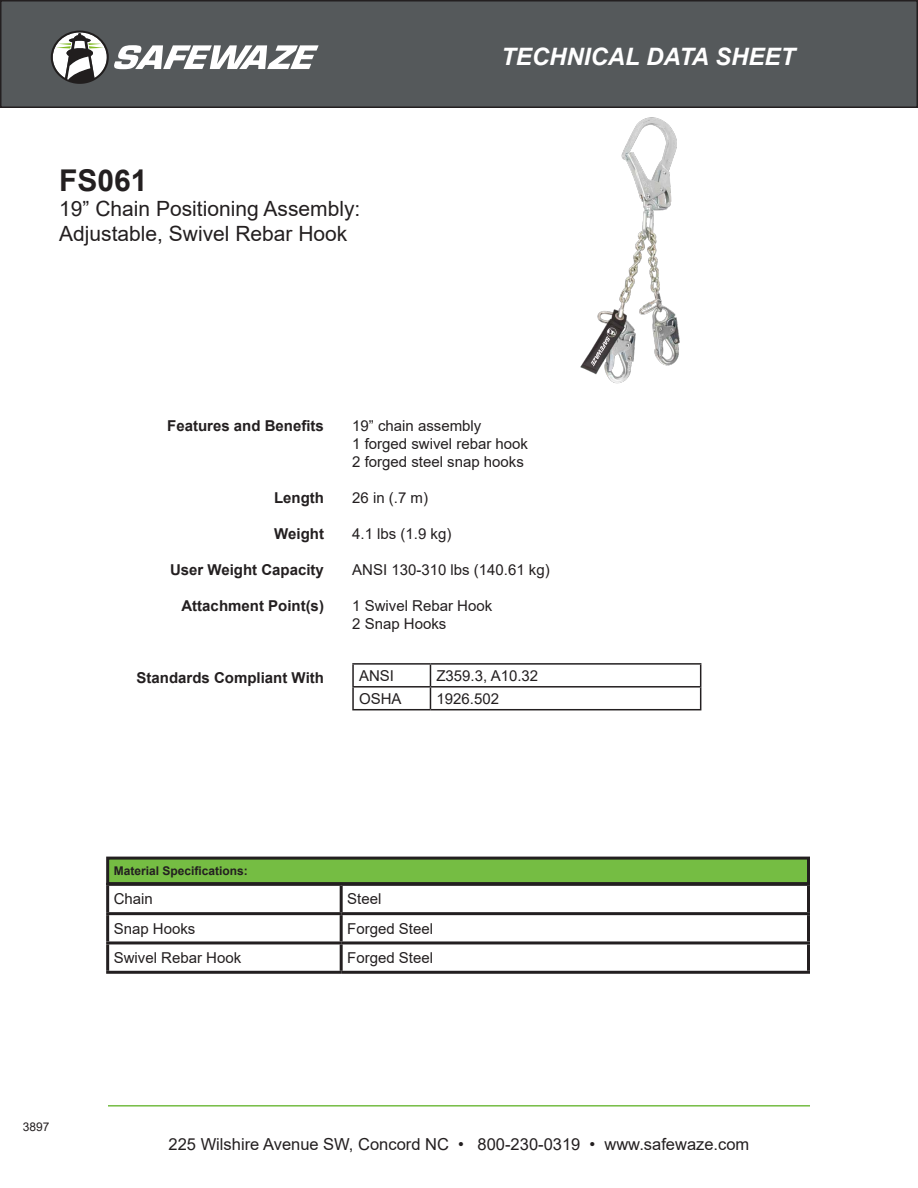
<style>
.page{position:relative;width:918px;height:1188px;background:#fff}
.page>*{position:absolute;margin:0;border:0;box-sizing:border-box;transform-origin:0 0}
.t1{font:700 30px "Arial";color:#231f20}
.t2{font:italic 700 24px "Arial";color:#fff}
.t3{font:21px "Arial";color:#231f20}
.t4{font:16.5px "Arial";color:#231f20}
.t5{font:15px "Arial";color:#231f20}
.t6{font:700 15px "Arial";color:#231f20}
.t7{font:700 12px "Arial";color:#231f20}
.t8{font:12px "Arial";color:#231f20}
</style>
<div class="page">
<div style="left:1px;top:1px;width:916px;height:106px;background:#55595b"></div>
<div style="left:0;top:0;width:918px;height:108px;border:2px solid #231f20"></div>
<svg style="left:51px;top:31px;width:268px;height:53px"></svg>
<hr style="left:108px;top:1105px;width:702px;height:2px;background:#75bd43">
<img style="left:580px;top:117px;width:100px;height:267px">
<hr style="left:106px;top:883px;width:235px;height:3px;background:#231f20">
<hr style="left:106px;top:886px;width:3px;height:26px;background:#231f20">
<hr style="left:341px;top:883px;width:469px;height:3px;background:#231f20">
<hr style="left:340px;top:886px;width:3px;height:26px;background:#231f20">
<hr style="left:807px;top:886px;width:3px;height:26px;background:#231f20">
<hr style="left:106px;top:912px;width:235px;height:3px;background:#231f20">
<hr style="left:106px;top:915px;width:3px;height:26px;background:#231f20">
<hr style="left:341px;top:912px;width:469px;height:3px;background:#231f20">
<hr style="left:340px;top:915px;width:3px;height:26px;background:#231f20">
<hr style="left:807px;top:915px;width:3px;height:26px;background:#231f20">
<hr style="left:106px;top:941px;width:235px;height:3px;background:#231f20">
<hr style="left:106px;top:944px;width:3px;height:27px;background:#231f20">
<hr style="left:341px;top:941px;width:469px;height:3px;background:#231f20">
<hr style="left:340px;top:944px;width:3px;height:27px;background:#231f20">
<hr style="left:807px;top:944px;width:3px;height:27px;background:#231f20">
<hr style="left:106px;top:971px;width:235px;height:3px;background:#231f20">
<hr style="left:341px;top:971px;width:469px;height:3px;background:#231f20">
<div style="left:108px;top:858px;width:700px;height:26px;background:#75bd43"></div>
<div style="left:106px;top:857px;width:704px;height:28px;border:3px solid #231f20"></div>
<hr style="left:352px;top:663px;width:78px;height:2px;background:#231f20">
<hr style="left:352px;top:665px;width:2px;height:21px;background:#231f20">
<hr style="left:430px;top:663px;width:271px;height:2px;background:#231f20">
<hr style="left:352px;top:686px;width:78px;height:2px;background:#231f20">
<hr style="left:352px;top:688px;width:2px;height:21px;background:#231f20">
<hr style="left:430px;top:686px;width:271px;height:2px;background:#231f20">
<svg style="left:430px;top:665px;width:1px;height:44px"></svg>
<svg style="left:700px;top:665px;width:1px;height:44px"></svg>
<hr style="left:352px;top:709px;width:78px;height:1px;background:#231f20">
<hr style="left:430px;top:709px;width:271px;height:1px;background:#231f20">
<p class="t1" style="left:59px;top:159px;width:90px">FS061</p>
<p class="t3" style="left:59px;top:194px;width:303px">19” Chain Positioning Assembly:</p>
<p class="t3" style="left:59px;top:219px;width:290px">Adjustable, Swivel Rebar Hook</p>
<h2 class="t2" style="left:501px;top:40px;width:295px">TECHNICAL DATA SHEET</h2>
<p class="t8" style="left:23px;top:1118px;width:28px">3897</p>
<p class="t6" style="left:167px;top:416px;width:158px">Features and Benefits</p>
<p class="t6" style="left:274px;top:488px;width:51px">Length</p>
<p class="t6" style="left:274px;top:524px;width:51px">Weight</p>
<p class="t6" style="left:170px;top:560px;width:155px">User Weight Capacity</p>
<p class="t6" style="left:182px;top:596px;width:144px">Attachment Point(s)</p>
<p class="t6" style="left:137px;top:668px;width:189px">Standards Compliant With</p>
<p class="t5" style="left:352px;top:416px;width:131px">19” chain assembly</p>
<p class="t5" style="left:352px;top:434px;width:177px">1 forged swivel rebar hook</p>
<p class="t5" style="left:352px;top:452px;width:173px">2 forged steel snap hooks</p>
<p class="t5" style="left:352px;top:488px;width:77px">26 in (.7 m)</p>
<p class="t5" style="left:352px;top:524px;width:101px">4.1 lbs (1.9 kg)</p>
<p class="t5" style="left:352px;top:560px;width:199px">ANSI 130-310 lbs (140.61 kg)</p>
<p class="t5" style="left:352px;top:596px;width:142px">1 Swivel Rebar Hook</p>
<p class="t5" style="left:352px;top:614px;width:96px">2 Snap Hooks</p>
<p class="t5" style="left:359px;top:665px;width:37px">ANSI</p>
<p class="t5" style="left:436px;top:665px;width:103px">Z359.3, A10.32</p>
<p class="t5" style="left:359px;top:688px;width:44px">OSHA</p>
<p class="t5" style="left:436px;top:688px;width:64px">1926.502</p>
<p class="t7" style="left:114px;top:863px;width:136px">Material Specifications:</p>
<p class="t5" style="left:114px;top:889px;width:41px">Chain</p>
<p class="t5" style="left:347px;top:889px;width:36px">Steel</p>
<p class="t5" style="left:114px;top:918px;width:83px">Snap Hooks</p>
<p class="t5" style="left:347px;top:918px;width:87px">Forged Steel</p>
<p class="t5" style="left:114px;top:947px;width:129px">Swivel Rebar Hook</p>
<p class="t5" style="left:347px;top:947px;width:87px">Forged Steel</p>
<p class="t4" style="left:169px;top:1132px;width:582px">225 Wilshire Avenue SW, Concord NC • 800-230-0319 • www.safewaze.com</p>
</div>
